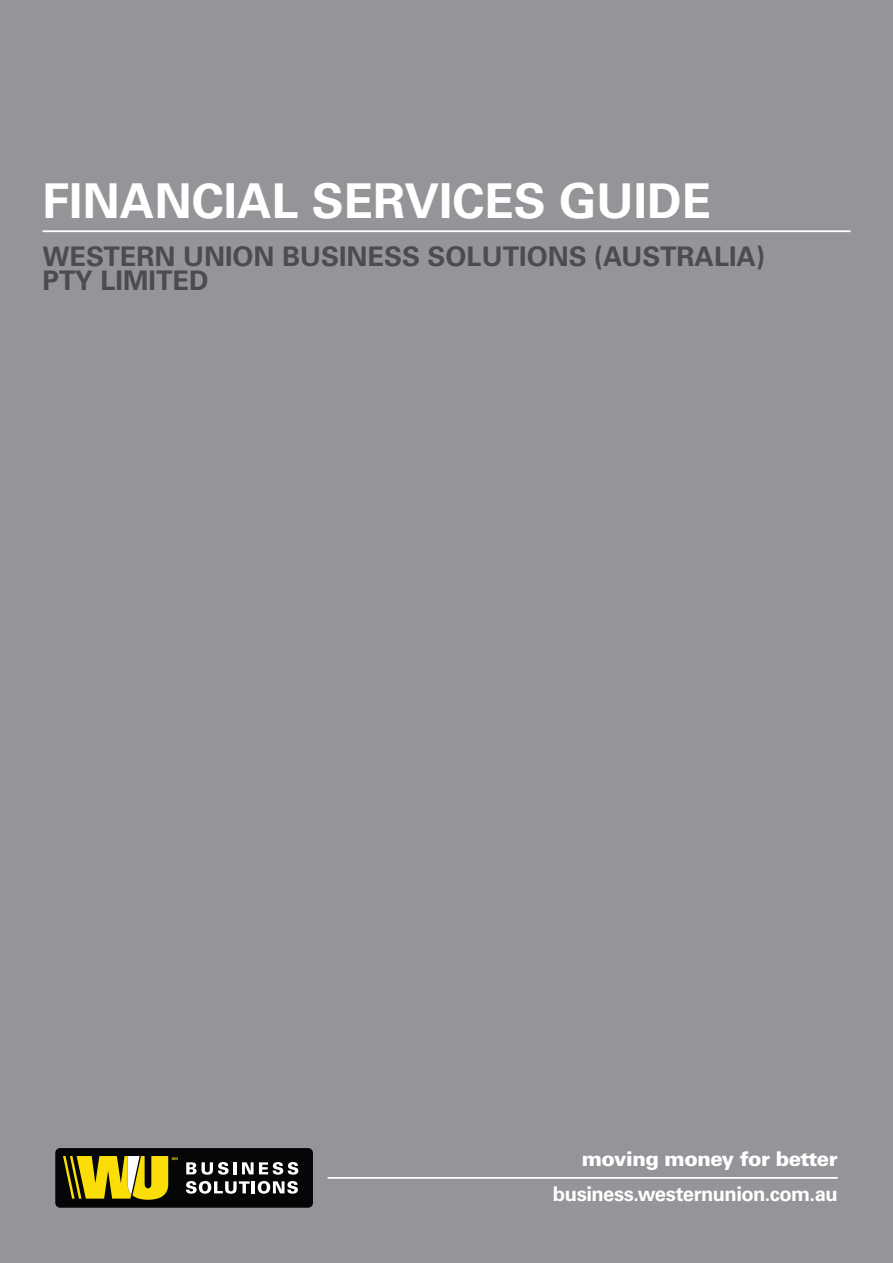
<style>
.page{position:relative;width:893px;height:1263px;background:#939598}
.page>*{position:absolute;margin:0;border:0;box-sizing:border-box;transform-origin:0 0}
.t1{font:700 48px "Univers LT Pro 65";color:#fff}
.t2{font:700 27px/24px "Univers LT Pro 65";color:#4b4c4d}
.Omnichannel{font:700 20.25px "Univers LT Pro 65";letter-spacing:-.025em;color:#fff}
.t3{font:900 20.25px "Univers LT Std";letter-spacing:-.025em;color:#fff}
</style>
<div class="page">
<div style="left:55px;top:1148px;width:258px;height:60px;background:#050607;border-radius:5px"></div>
<svg style="left:63px;top:1156px;width:115px;height:44px"></svg>
<svg style="left:186px;top:1162px;width:43px;height:13px"></svg>
<hr style="left:233px;top:1162px;width:4px;height:12px;background:#fff">
<svg style="left:242px;top:1162px;width:56px;height:13px"></svg>
<svg style="left:186px;top:1181px;width:112px;height:13px"></svg>
<hr style="left:328px;top:1177px;width:510px;height:2px;background:#fff">
<hr style="left:43px;top:230px;width:807px;height:2px;background:#fff">
<p class="t1" style="left:43px;top:172px;width:670px">FINANCIAL SERVICES GUIDE</p>
<p class="t2" style="left:43px;top:244px;width:724px">WESTERN UNION BUSINESS SOLUTIONS (AUSTRALIA)<br>PTY LIMITED</p>
<p class="t3" style="left:582px;top:1146px;width:257px">moving money for better</p>
<p class="Omnichannel" style="left:553px;top:1182px;width:286px">business.westernunion.com.au</p>
</div>
